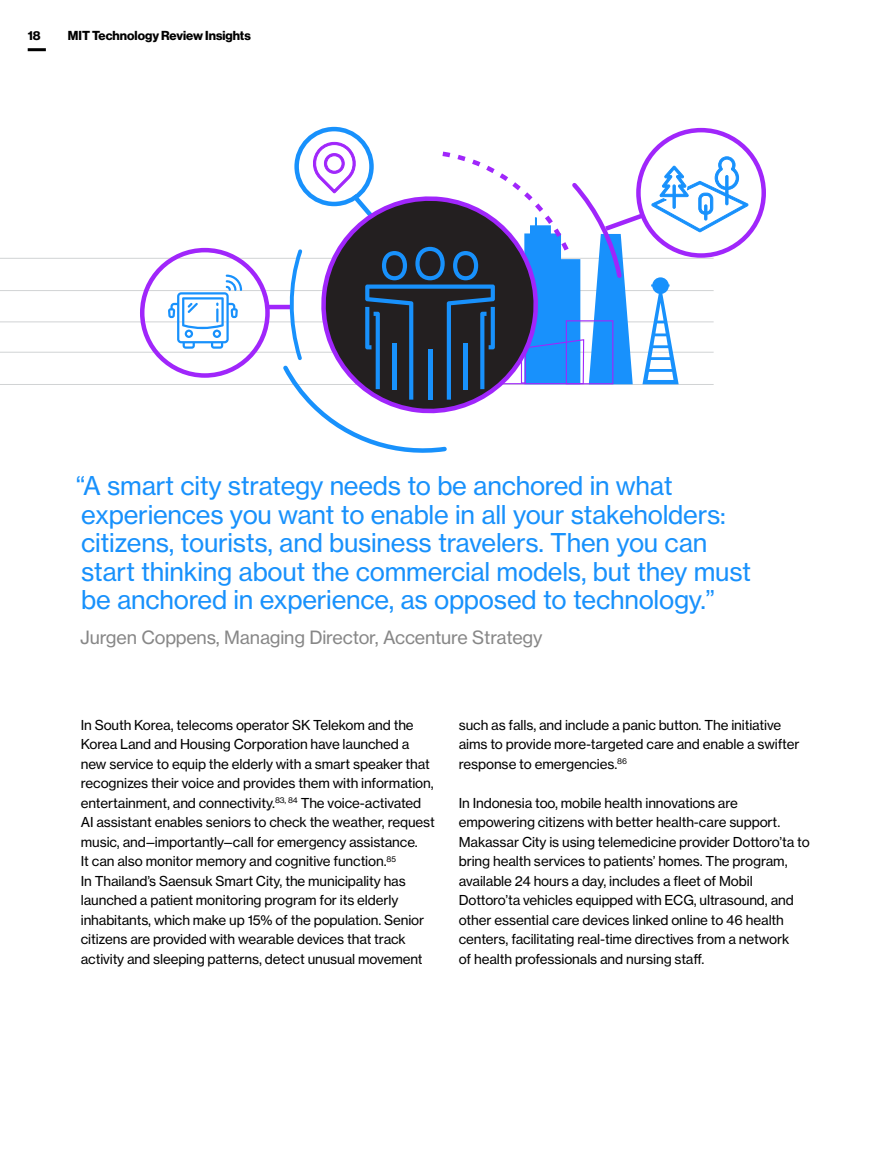
<style>
.page{position:relative;width:893px;height:1149px;background:#fff}
.page>*{position:absolute;margin:0;border:0;box-sizing:border-box;transform-origin:0 0}
.t1{font:25.5px/28.5px "N Haas Grotesk TX Std 55 Rg";letter-spacing:-.01em;color:#1891fc}
.t2{font:18px "N Haas Grotesk TX Std 55 Rg";letter-spacing:-.01em;color:#878787}
.t3{font:13.5px/19.5px "N Haas Grotesk TX Std 55 Rg";letter-spacing:-.01em;color:#000}
.t4{font:12.75px "N Haas Grotesk DS Std 75 Bd";color:#000}
</style>
<div class="page">
<hr style="left:28px;top:48px;width:18px;height:3px;background:#000">
<hr style="left:0;top:258px;width:714px;height:1px;background:#d1d3d4">
<hr style="left:0;top:290px;width:714px;height:1px;background:#d1d3d4">
<hr style="left:0;top:321px;width:714px;height:1px;background:#d1d3d4">
<hr style="left:0;top:351px;width:714px;height:1px;background:#d1d3d4">
<hr style="left:0;top:384px;width:714px;height:1px;background:#d1d3d4">
<div style="left:140px;top:248px;width:130px;height:129px;border:4px solid #a026fb;border-radius:50%"></div>
<svg style="left:168px;top:274px;width:74px;height:74px"></svg>
<svg style="left:638px;top:130px;width:126px;height:125px"></svg>
<div style="left:636px;top:128px;width:130px;height:130px;border:4px solid #a026fb;border-radius:50%"></div>
<hr style="left:266px;top:305px;width:25px;height:4px;background:#a026fb">
<div style="left:294px;top:127px;width:80px;height:79px;border:4px solid #1891fc;border-radius:50%"></div>
<svg style="left:279px;top:142px;width:470px;height:311px"></svg>
<p class="t4" style="left:28px;top:28px;width:14px">18</p>
<p class="t4" style="left:68px;top:28px;width:184px">MIT Technology Review Insights</p>
<p class="t1" style="left:76px;top:471px;width:677px">“A smart city strategy needs to be anchored in what experiences you want to enable in all your stakeholders: citizens, tourists, and business travelers. Then you can start thinking about the commercial models, but they must be anchored in experience, as opposed to technology.”</p>
<h2 class="t2" style="left:80px;top:625px;width:464px">Jurgen Coppens, Managing Director, Accenture Strategy</h2>
<p class="t3" style="left:81px;top:714px;width:355px">In South Korea, telecoms operator SK Telekom and the Korea Land and Housing Corporation have launched a new service to equip the elderly with a smart speaker that recognizes their voice and provides them with information, entertainment, and connectivity.<sup>83,</sup> <sup>84</sup> The voice-activated AI assistant enables seniors to check the weather, request music, and—importantly—call for emergency assistance.<br>It can also monitor memory and cognitive function.<sup>85<br></sup>In Thailand’s Saensuk Smart City, the municipality has launched a patient monitoring program for its elderly inhabitants, which make up 15% of the population. Senior citizens are provided with wearable devices that track activity and sleeping patterns, detect unusual movement</p>
<p class="t3" style="left:459px;top:714px;width:342px">such as falls, and include a panic button. The initiative aims to provide more-targeted care and enable a swifter response to emergencies.<sup>86</sup></p>
<p class="t3" style="left:459px;top:792px;width:352px">In Indonesia too, mobile health innovations are empowering citizens with better health-care support.<br>Makassar City is using telemedicine provider Dottoro’ta to bring health services to patients’ homes. The program, available 24 hours a day, includes a fleet of Mobil Dottoro’ta vehicles equipped with ECG, ultrasound, and other essential care devices linked online to 46 health centers, facilitating real-time directives from a network<br>of health professionals and nursing staff.</p>
</div>
